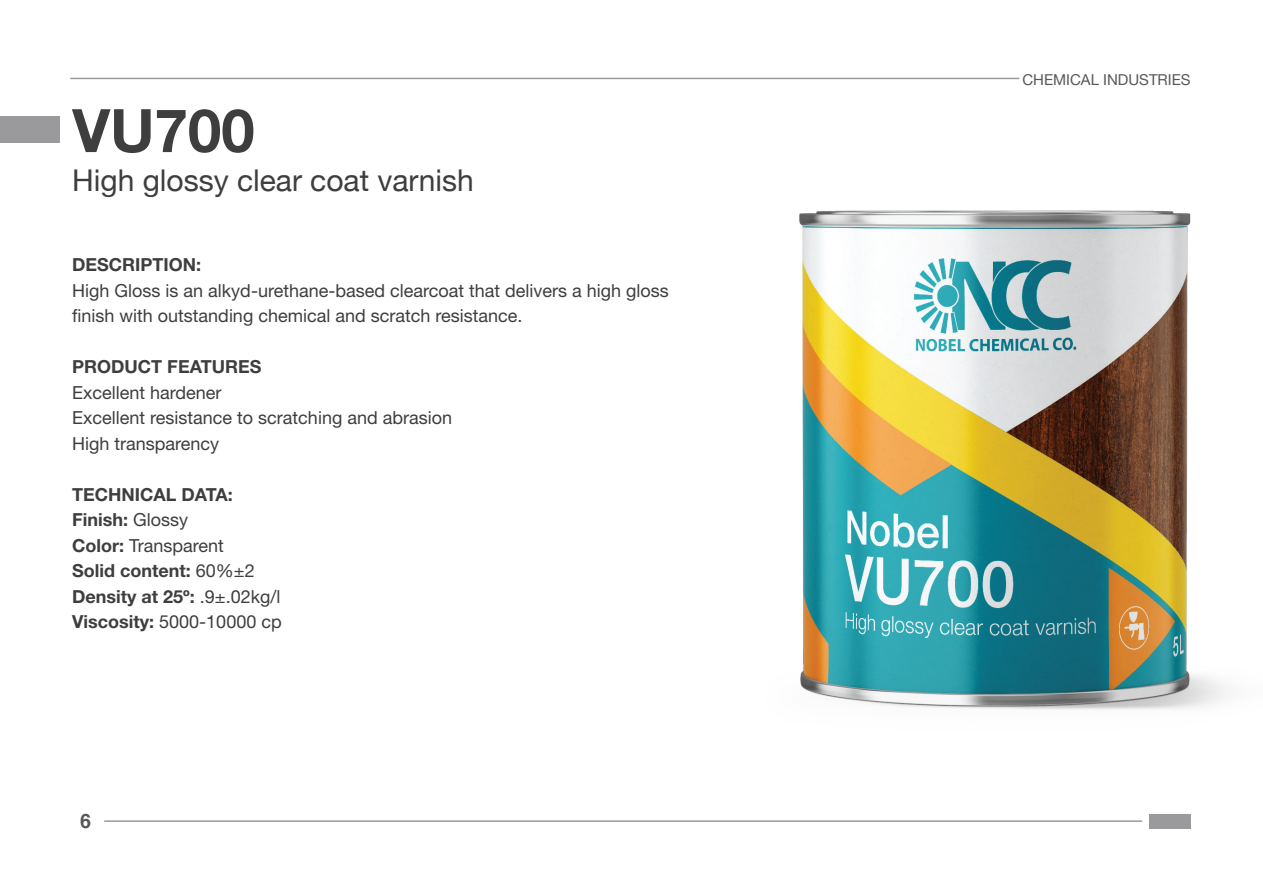
<style>
.page{position:relative;width:1263px;height:893px;background:#fff}
.page>*{position:absolute;margin:0;border:0;box-sizing:border-box;transform-origin:0 0}
.t1{font:700 60px "Helvetica Neue";color:#3e3e3f}
.t2{font:30px "Helvetica Neue";color:#3e3e3f}
.t3{font:700 19.8px "Helvetica";color:#57585a}
.t4{font:18px/25.5px "Helvetica Neue LT Std";color:#3e3e3f}
.t5{font:700 18px/25.5px "Helvetica Neue LT Std";color:#3e3e3f}
.t6{font:15px "Helvetica Neue";color:#57585a}
.s1{font-weight:400}
</style>
<div class="page">
<div style="left:0;top:117px;width:60px;height:26px;background:#9a9a9c"></div>
<div style="left:1149px;top:814px;width:42px;height:14px;background:#9a9a9c"></div>
<hr style="left:104px;top:820px;width:1038px;height:2px;background:#57585a">
<hr style="left:70px;top:78px;width:949px;height:1px;background:#57585a">
<img style="left:799px;top:210px;width:431px;height:500px">
<h1 class="t1" style="left:72px;top:84px;width:184px">VU700</h1>
<h2 class="t2" style="left:72px;top:159px;width:403px">High glossy clear coat varnish</h2>
<p class="t5" style="left:72px;top:252px;width:130px">DESCRIPTION:</p>
<p class="t4" style="left:72px;top:277px;width:598px">High Gloss is an alkyd-urethane-based clearcoat that delivers a high gloss finish with outstanding chemical and scratch resistance.</p>
<p class="t5" style="left:72px;top:354px;width:191px">PRODUCT FEATURES</p>
<p class="t4" style="left:72px;top:379px;width:381px">Excellent hardener<br>Excellent resistance to scratching and abrasion<br>High transparency</p>
<p class="t5" style="left:72px;top:481px;width:211px">TECHNICAL DATA:<br>Finish: <span class="s1">Glossy<br></span>Color: <span class="s1">Transparent<br></span>Solid content: <span class="s1">60%±2<br></span>Density at 25º: <span class="s1">.9±.02kg/l<br></span>Viscosity: <span class="s1">5000-10000 cp</span></p>
<p class="t3" style="left:80px;top:805px;width:13px">6</p>
<p class="t6" style="left:1022px;top:69px;width:170px">CHEMICAL INDUSTRIES</p>
</div>
